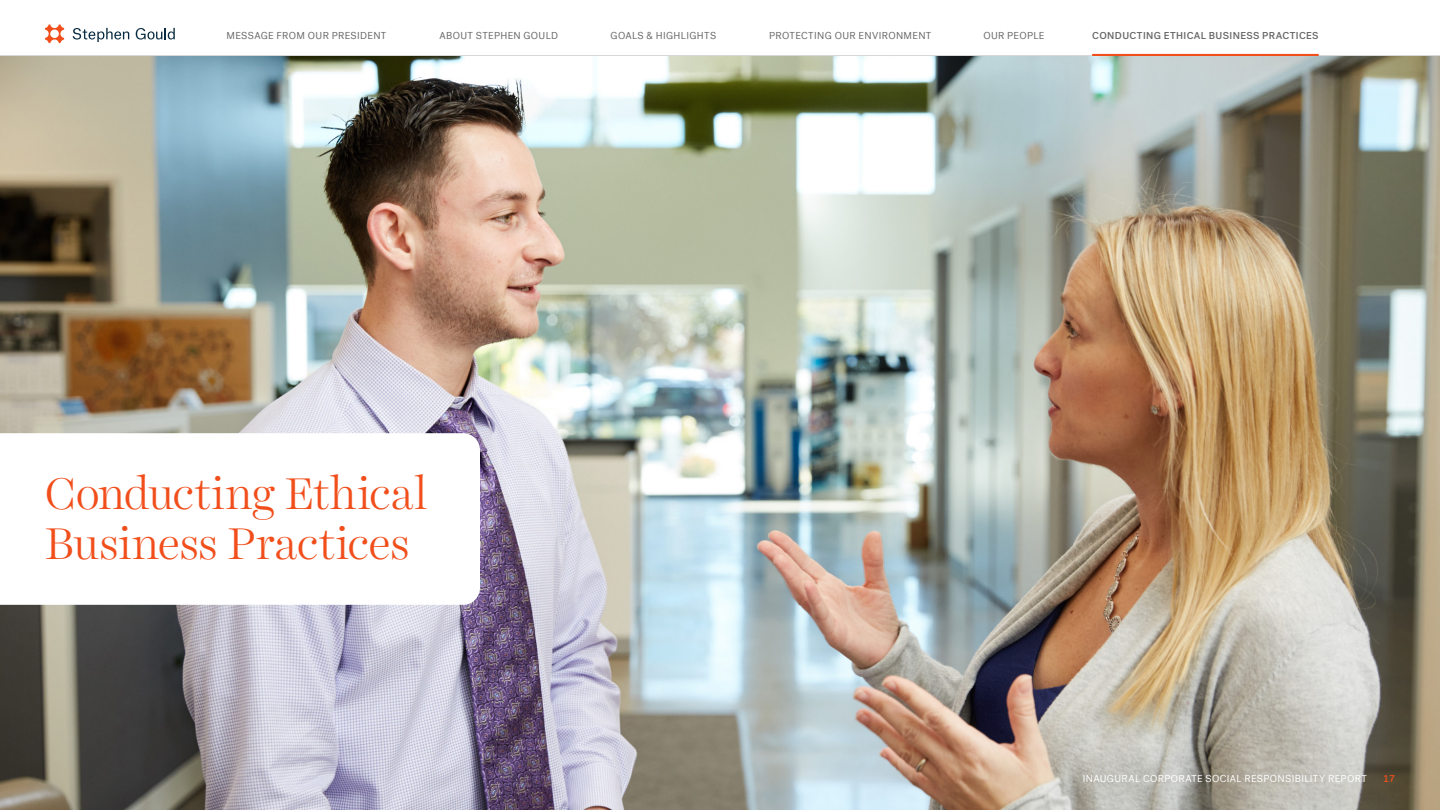
<style>
.page{position:relative;width:1440px;height:810px;background:#fff}
.page>*{position:absolute;margin:0;border:0;box-sizing:border-box;transform-origin:0 0}
.Divider_Page_Heading{font:300 45px/50px "Harriet Display";color:#f14e1b}
.t1{font:10px "Post Grotesk";letter-spacing:.035em;color:#676767}
.t2{font:10px "Post Grotesk";letter-spacing:.035em;color:#fff}
.t3{font:500 10px "Post Grotesk";letter-spacing:.035em;color:#676767}
.t4{font:500 10px "Post Grotesk";color:#f14e1b}
</style>
<div class="page">
<svg style="left:45px;top:24px;width:19px;height:19px"></svg>
<svg style="left:73px;top:28px;width:56px;height:14px"></svg>
<svg style="left:136px;top:28px;width:39px;height:12px"></svg>
<hr style="left:1092px;top:54px;width:227px;height:2px;background:#f14e1b">
<img style="left:0;top:56px;width:1440px;height:754px">
<svg style="left:0;top:433px;width:480px;height:172px"></svg>
<p class="t1" style="left:226px;top:30px;width:161px">MESSAGE FROM OUR PRESIDENT</p>
<p class="t1" style="left:440px;top:30px;width:120px">ABOUT STEPHEN GOULD</p>
<p class="t1" style="left:611px;top:30px;width:107px">GOALS &amp; HIGHLIGHTS</p>
<p class="t1" style="left:769px;top:30px;width:164px">PROTECTING OUR ENVIRONMENT</p>
<p class="t3" style="left:1092px;top:30px;width:79px">CONDUCTING E</p>
<p class="t3" style="left:1282px;top:30px;width:38px">CTICES</p>
<p class="t1" style="left:983px;top:30px;width:63px">OUR PEOPLE</p>
<p class="t1" style="left:1095px;top:30px;width:222px">CONDUCTING ETHICAL BUSINESS PRACTICES</p>
<p class="Divider_Page_Heading" style="left:45px;top:468px;width:384px">Conducting Ethical<br>Business Practices</p>
<p class="t2" style="left:1083px;top:773px;width:286px">INAUGURAL CORPORATE SOCIAL RESPONSIBILITY REPORT</p>
<p class="t4" style="left:1383px;top:772px;width:13px">17</p>
</div>
